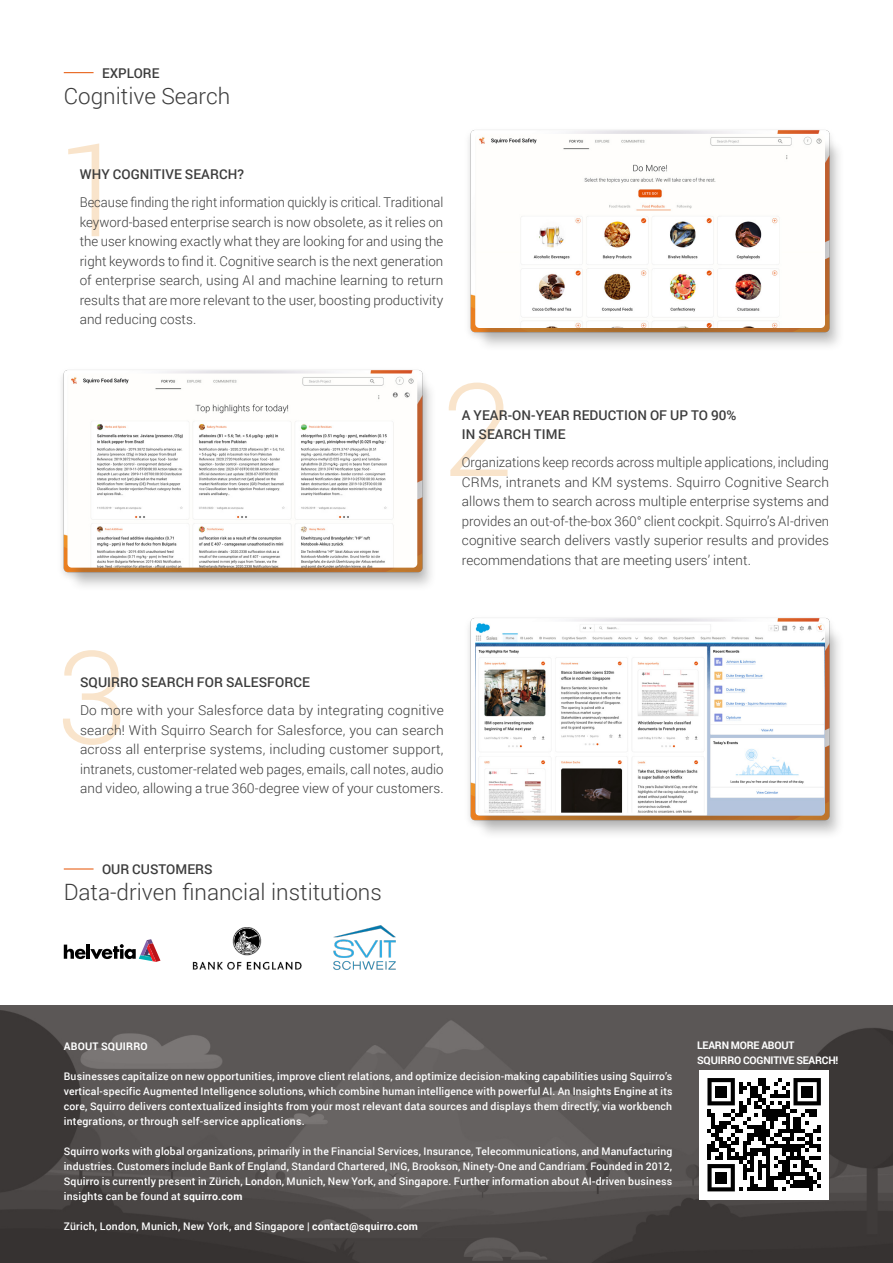
<style>
.page{position:relative;width:893px;height:1263px;background:#fff}
.page>*{position:absolute;margin:0;border:0;box-sizing:border-box;transform-origin:0 0}
.t1{font:300 22.5px "Roboto";color:#3c3c3c}
.t2{font:300 13.5px/19.5px "Roboto";letter-spacing:.005em;color:#3c3c3c;text-align:justify;scale:.95 1}
.t3{font:300 13.5px/19.5px "Roboto";letter-spacing:.005em;color:#3c3c3c;text-align:justify;scale:.96 1}
.t4{font:300 13.5px/19.5px "Roboto";letter-spacing:.005em;color:#3c3c3c;text-align:justify}
.t5{font:500 13.5px/19.5px "Roboto";letter-spacing:.005em;color:#3c3c3c}
.t6{font:500 10.5px/15px "Roboto";letter-spacing:.02em;color:#fff;text-align:justify}
.t7{font:700 10.5px/15px "Roboto";letter-spacing:-.02em;color:#fff}
.t8{font:700 10.5px "Roboto";letter-spacing:.02em;color:#fff}
.s1{font-weight:700}
</style>
<div class="page">
<img style="left:0;top:1006px;width:893px;height:257px">
<svg style="left:68px;top:143px;width:31px;height:93px"></svg>
<svg style="left:63px;top:650px;width:57px;height:95px"></svg>
<svg style="left:448px;top:383px;width:60px;height:93px"></svg>
<hr style="left:64px;top:72px;width:30px;height:1px;background:#e55100">
<img style="left:468px;top:129px;width:363px;height:208px">
<div style="left:475px;top:139px;width:369px;height:213px;background:#3c3c3c;opacity:.26"></div>
<img style="left:475px;top:134px;width:350px;height:194px">
<img style="left:61px;top:369px;width:362px;height:207px">
<div style="left:67px;top:378px;width:370px;height:214px;background:#3c3c3c;opacity:.26"></div>
<img style="left:67px;top:373px;width:350px;height:195px">
<img style="left:468px;top:617px;width:362px;height:208px">
<div style="left:475px;top:626px;width:369px;height:214px;background:#3c3c3c;opacity:.26"></div>
<img style="left:475px;top:621px;width:350px;height:195px">
<div style="left:700px;top:1070px;width:129px;height:129px;background:#fff"></div>
<svg style="left:707px;top:1078px;width:114px;height:113px"></svg>
<div style="left:715px;top:1086px;width:12px;height:11px;background:#000"></div>
<div style="left:801px;top:1086px;width:12px;height:11px;background:#000"></div>
<div style="left:715px;top:1172px;width:12px;height:11px;background:#000"></div>
<img style="left:334px;top:925px;width:62px;height:45px">
<svg style="left:64px;top:939px;width:96px;height:23px"></svg>
<img style="left:192px;top:927px;width:110px;height:43px">
<hr style="left:64px;top:869px;width:30px;height:1px;background:#e55100">
<p class="t5" style="left:102px;top:63px;width:59px">EXPLORE</p>
<h1 class="t1" style="left:64px;top:80px;width:168px">Cognitive Search</h1>
<p class="t5" style="left:80px;top:164px;width:166px">WHY COGNITIVE SEARCH?</p>
<p class="t2" style="left:80px;top:192px;width:384px">Because finding the right information quickly is critical. Traditional keyword-based enterprise search is now obsolete, as it relies on the user knowing exactly what they are looking for and using the right keywords to find .i t Cognitive search is the next generation of enterprise search, using AI and machine learning to return results that are more relevant to the user, boosting productivity and reducing costs.</p>
<p class="t5" style="left:462px;top:404px;width:276px">A YEAR-ON-YEAR REDUCTION OF UP TO 90%<br>IN SEARCH TIME</p>
<p class="t3" style="left:462px;top:452px;width:384px">Organizations keep records across multiple applications, including CRMs, intranets and KM systems. Squirro Cognitive Search allows them to search across multiple enterprise systems and provides an out-of-the-box 360° client cockpit. Squirros’ AI-driven cognitive search delivers vastly superior results and provides recommendations that are meeting users’ intent.</p>
<p class="t5" style="left:80px;top:672px;width:231px">SQUIRRO SEARCH FOR SALESFORCE</p>
<p class="t4" style="left:80px;top:700px;width:365px">Do more with your Salesforce data by integrating cognitive search! With Squirro Search for Salesforce, you can search across all enterprise systems, including customer support, intranets, customer-related web pages, emails, call notes, audio and video, allowing a true 360-degree view of your customers.</p>
<p class="t5" style="left:102px;top:859px;width:112px">OUR CUSTOMERS</p>
<h1 class="t1" style="left:64px;top:876px;width:320px">Data-driven financial institutions</h1>
<p class="t8" style="left:64px;top:1039px;width:85px">ABOUT SQUIRRO</p>
<p class="t6" style="left:64px;top:1068px;width:610px">Businesses capitalize on new opportunities, improve client relations, and optimize decision-making capabilities using Squirro s’ vertical-specific Augmented Intelligence solutions, which combine human intelligence with powerful AI. An Insights Engine at its core, Squirro delivers contextualized insights from your most relevant data sources and displays them directly, via workbench integrations, or through self-service applications.</p>
<p class="t6" style="left:64px;top:1143px;width:610px">Squirro works with global organizations, primarily in the Financial Services, Insurance, Telecommunications, and Manufacturing industries. Customers include Bank of England, Standard Chartered, ING, Brookson, Ninety-One and Candriam. Founded in 2012, Squirro is currently present in Zürich, London, Munich, New York, and Singapore. Further information about AI-driven business insights can be found at <span class="s1">squirro.com</span></p>
<p class="t6" style="left:64px;top:1218px;width:356px">Zürich, London, Munich, New York, and Singapore | <span class="s1">contact@squirro.com</span></p>
<p class="t7" style="left:697px;top:1038px;width:143px">LEARN MORE ABOUT<br>SQUIRRO COGNITIVE SEARCH!</p>
</div>
